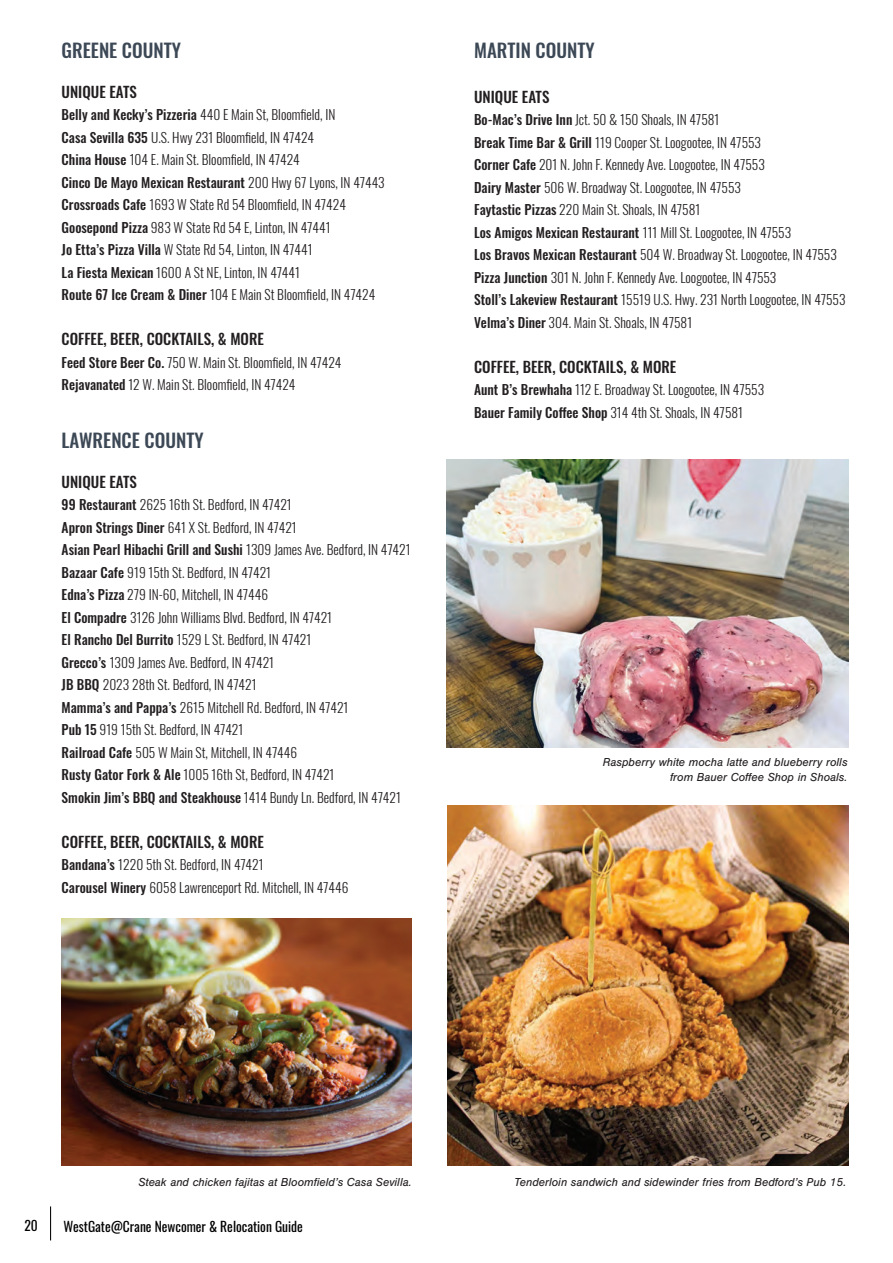
<style>
.page{position:relative;width:893px;height:1263px;background:#fff}
.page>*{position:absolute;margin:0;border:0;box-sizing:border-box;transform-origin:0 0}
.t1{font:500 18.9px "Oswald";color:#3c4855}
.t2{font:500 15px "Oswald";color:#231f20}
.t3{font:300 13.5px/22.5px "Oswald";color:#231f20}
.t4{font:13.5px "Oswald";color:#000}
.t5{font:italic 12px/15px "Nimbus San";color:#231f20;text-align:right}
.s1{font-weight:500}
</style>
<div class="page">
<img style="left:62px;top:919px;width:349px;height:246px">
<img style="left:448px;top:806px;width:400px;height:359px">
<hr style="left:50px;top:1206px;width:1px;height:34px;background:#000">
<img style="left:446px;top:460px;width:403px;height:287px">
<h1 class="t1" style="left:62px;top:40px;width:121px">GREENE COUNTY</h1>
<p class="t2" style="left:62px;top:84px;width:77px">UNIQUE EATS</p>
<p class="t3" style="left:62px;top:102px;width:325px"><span class="s1">Belly and Kecky’s Pizzeria</span> 440 E Main St, Bloomfield, IN<br><span class="s1">Casa Sevilla 635</span> U.S. Hwy 231 Bloomfield, IN 47424<br><span class="s1">China House</span> 104 E. Main St. Bloomfield, IN 47424<br><span class="s1">Cinco De Mayo Mexican Restaurant</span> 200 Hwy 67 Lyons, IN 47443<br><span class="s1">Crossroads Cafe</span> 1693 W State Rd 54 Bloomfield, IN 47424<br><span class="s1">Goosepond Pizza</span> 983 W State Rd 54 E, Linton, IN 47441<br><span class="s1">Jo Etta’s Pizza Villa</span> W State Rd 54, Linton, IN 47441<br><span class="s1">La Fiesta Mexican</span> 1600 A St NE, Linton, IN 47441<br><span class="s1">Route 67 Ice Cream &amp; Diner</span> 104 E Main St Bloomfield, IN 47424</p>
<p class="t2" style="left:62px;top:331px;width:204px">COFFEE, BEER, COCKTAILS, &amp; MORE</p>
<p class="t3" style="left:62px;top:349px;width:281px"><span class="s1">Feed Store Beer Co.</span> 750 W. Main St. Bloomfield, IN 47424<br><span class="s1">Rejavanated</span> 12 W. Main St. Bloomfield, IN 47424</p>
<h1 class="t1" style="left:62px;top:430px;width:144px">LAWRENCE COUNTY</h1>
<p class="t2" style="left:62px;top:474px;width:77px">UNIQUE EATS</p>
<p class="t3" style="left:62px;top:492px;width:351px"><span class="s1">99 Restaurant</span> 2625 16th St. Bedford, IN 47421<br><span class="s1">Apron Strings Diner</span> 641 X St. Bedford, IN 47421<br><span class="s1">Asian Pearl Hibachi Grill and Sushi</span> 1309 James Ave. Bedford, IN 47421<br><span class="s1">Bazaar Cafe</span> 919 15th St. Bedford, IN 47421<br><span class="s1">Edna’s Pizza</span> 279 IN-60, Mitchell, IN 47446<br><span class="s1">El Compadre</span> 3126 John Williams Blvd. Bedford, IN 47421<br><span class="s1">El Rancho Del Burrito</span> 1529 L St. Bedford, IN 47421<br><span class="s1">Grecco’s</span> 1309 James Ave. Bedford, IN 47421<br><span class="s1">JB BBQ</span> 2023 28th St. Bedford, IN 47421<br><span class="s1">Mamma’s and Pappa’s</span> 2615 Mitchell Rd. Bedford, IN 47421<br><span class="s1">Pub 15</span> 919 15th St. Bedford, IN 47421<br><span class="s1">Railroad Cafe</span> 505 W Main St, Mitchell, IN 47446<br><span class="s1">Rusty Gator Fork &amp; Ale</span> 1005 16th St, Bedford, IN 47421<br><span class="s1">Smokin Jim’s BBQ and Steakhouse</span> 1414 Bundy Ln. Bedford, IN 47421</p>
<p class="t2" style="left:62px;top:834px;width:204px">COFFEE, BEER, COCKTAILS, &amp; MORE</p>
<p class="t3" style="left:62px;top:852px;width:288px"><span class="s1">Bandana’s</span> 1220 5th St. Bedford, IN 47421<br><span class="s1">Carousel Winery</span> 6058 Lawrenceport Rd. Mitchell, IN 47446</p>
<h1 class="t1" style="left:474px;top:40px;width:122px">MARTIN COUNTY</h1>
<p class="t2" style="left:474px;top:89px;width:77px">UNIQUE EATS</p>
<p class="t3" style="left:474px;top:107px;width:373px"><span class="s1">Bo-Mac’s Drive Inn</span> Jct. 50 &amp; 150 Shoals, IN 47581<br><span class="s1">Break Time Bar &amp; Grill</span> 119 Cooper St. Loogootee, IN 47553<br><span class="s1">Corner Cafe</span> 201 N. John F. Kennedy Ave. Loogootee, IN 47553<br><span class="s1">Dairy Master</span> 506 W. Broadway St. Loogootee, IN 47553<br><span class="s1">Faytastic Pizzas</span> 220 Main St. Shoals, IN 47581<br><span class="s1">Los Amigos Mexican Restaurant</span> 111 Mill St. Loogootee, IN 47553<br><span class="s1">Los Bravos Mexican Restaurant</span> 504 W. Broadway St. Loogootee, IN 47553<br><span class="s1">Pizza Junction</span> 301 N. John F. Kennedy Ave. Loogootee, IN 47553<br><span class="s1">Stoll’s Lakeview Restaurant</span> 15519 U.S. Hwy. 231 North Loogootee, IN 47553<br><span class="s1">Velma’s Diner</span> 304. Main St. Shoals, IN 47581</p>
<p class="t2" style="left:474px;top:359px;width:204px">COFFEE, BEER, COCKTAILS, &amp; MORE</p>
<p class="t3" style="left:474px;top:377px;width:292px"><span class="s1">Aunt B’s Brewhaha</span> 112 E. Broadway St. Loogootee, IN 47553<br><span class="s1">Bauer Family Coffee Shop</span> 314 4th St. Shoals, IN 47581</p>
<p class="t5" style="left:603px;top:755px;width:246px">Raspberry white mocha latte and blueberry rolls from Bauer Coffee Shop in Shoals.</p>
<p class="t5" style="left:138px;top:1174px;width:275px">Steak and chicken fajitas at Bloomfield’s Casa Sevilla.</p>
<p class="t4" style="left:24px;top:1214px;width:15px">20</p>
<p class="t4" style="left:63px;top:1214px;width:241px">WestGate@Crane Newcomer &amp; Relocation Guide</p>
<p class="t5" style="left:514px;top:1174px;width:333px">Tenderloin sandwich and sidewinder fries from Bedford’s Pub 15.</p>
</div>
